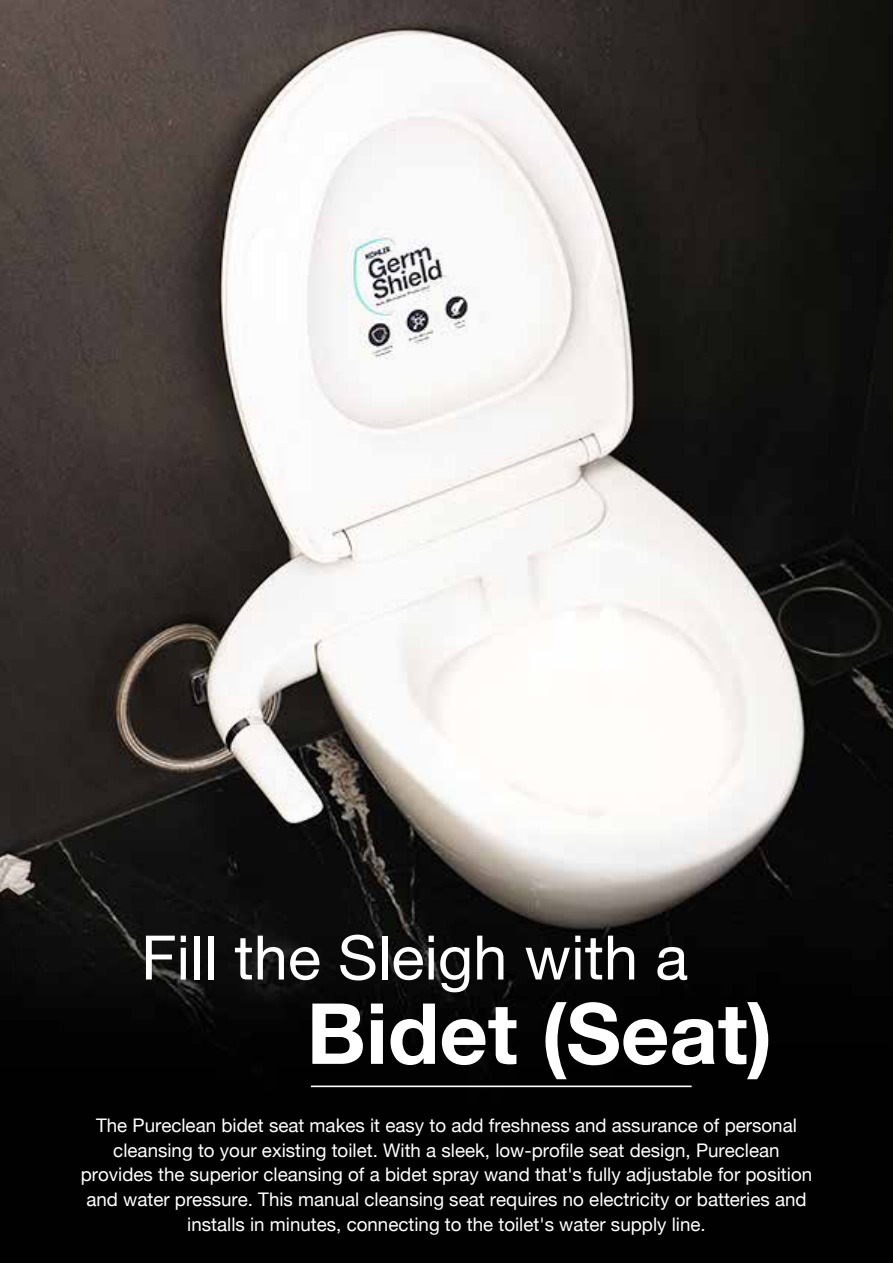
<style>
.page{position:relative;width:893px;height:1263px;background:#fff}
.page>*{position:absolute;margin:0;border:0;box-sizing:border-box;transform-origin:0 0}
.t1{font:700 84.45px "Helvetica Neue";color:#fff}
.t2{font:61.35px "Helvetica Neue";color:#fff}
.t3{font:18.75px/24.8px "Helvetica Neue";color:#fff;text-align:center}
</style>
<div class="page">
<img style="left:0;top:0;width:893px;height:1263px">
<hr style="left:311px;top:1085px;width:381px;height:2px;background:#fff">
<h2 class="t2" style="left:141px;top:905px;width:548px">Fill the Sleigh with a</h2>
<h1 class="t1" style="left:307px;top:981px;width:468px">Bidet (Seat)</h1>
<p class="t3" style="left:81px;top:1111px;width:733px">The Pureclean bidet seat makes it easy to add freshness and assurance of personal cleansing to your existing toilet. With a sleek, low-profile seat design, Pureclean provides the superior cleansing of a bidet spray wand that's fully adjustable for position and water pressure. This manual cleansing seat requires no electricity or batteries and installs in minutes, connecting to the toilet's water supply line.</p>
</div>
